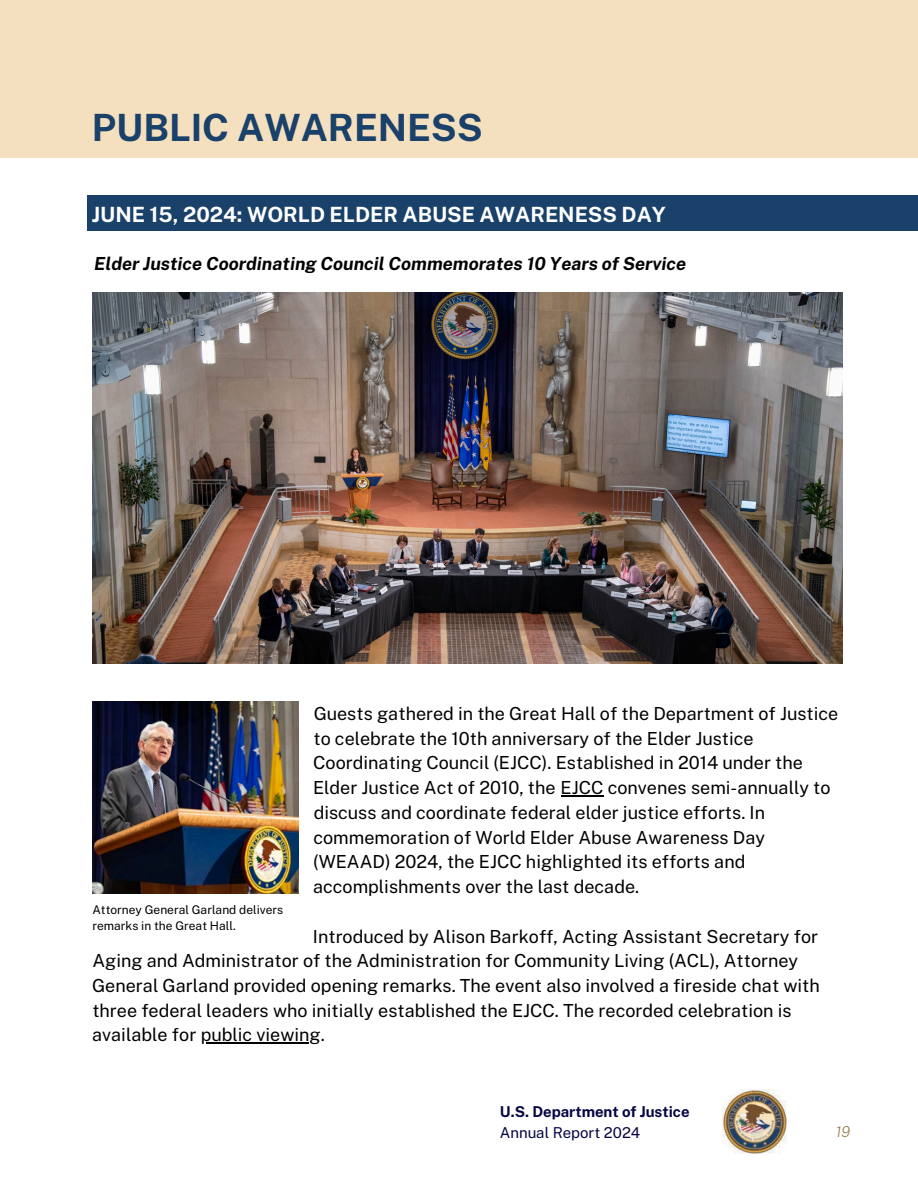
<style>
.page{position:relative;width:918px;height:1188px;background:#fff}
.page>*{position:absolute;margin:0;border:0;box-sizing:border-box;transform-origin:0 0}
.t1{font:700 37.5px "Public Sans";color:#19416a}
.t2{font:700 21px "Public Sans";color:#fff}
.t3{font:18px/24.8px "Public Sans";color:#000}
.t4{font:italic 700 18px "Public Sans";color:#000}
.t5{font:700 15px "Public Sans";color:#050544}
.t6{font:15px "Public Sans";color:#050544}
.t7{font:italic 200 15px "Public Sans";color:#8b7644}
.t8{font:12px/16px "Public Sans";color:#000}
</style>
<div class="page">
<div style="left:0;top:0;width:918px;height:158px;background:#f4dfbe"></div>
<hr style="left:561px;top:795px;width:43px;height:1px;background:#000">
<hr style="left:206px;top:1042px;width:103px;height:2px;background:#000">
<div style="left:88px;top:195px;width:830px;height:36px;background:#19416a"></div>
<img style="left:92px;top:293px;width:751px;height:371px">
<img style="left:92px;top:701px;width:206px;height:193px">
<img style="left:723px;top:1090px;width:64px;height:64px">
<p class="t1" style="left:92px;top:105px;width:393px">PUBLIC AWARENESS</p>
<p class="t2" style="left:92px;top:202px;width:576px">JUNE 15, 2024: WORLD ELDER ABUSE AWARENESS DAY</p>
<p class="t4" style="left:94px;top:252px;width:593px">Elder Justice Coordinating Council Commemorates 10 Years of Service</p>
<p class="t3" style="left:313px;top:701px;width:527px">Guests gathered in the Great Hall of the Department of Justice to celebrate the 10th anniversary of the Elder Justice Coordinating Council (EJCC). Established in 2014 under the Elder Justice Act of 2010, the EJCC convenes semi-annually to discuss and coordinate federal elder justice efforts. In commemoration of World Elder Abuse Awareness Day (WEAAD) 2024, the EJCC highlighted its efforts and accomplishments over the last decade.</p>
<p class="t3" style="left:92px;top:924px;width:729px;text-indent:221px">Introduced by Alison Barkoff, Acting Assistant Secretary for Aging and Administrator of the Administration for Community Living (ACL), Attorney General Garland provided opening remarks. The event also involved a fireside chat with three federal leaders who initially established the EJCC. The recorded celebration is available for public viewing.</p>
<p class="t8" style="left:92px;top:901px;width:193px">Attorney General Garland delivers remarks in the Great Hall.</p>
<p class="t5" style="left:500px;top:1103px;width:191px">U.S. Department of Justice</p>
<p class="t6" style="left:500px;top:1123px;width:142px">Annual Report 2024</p>
<p class="t7" style="left:836px;top:1123px;width:16px">19</p>
</div>
